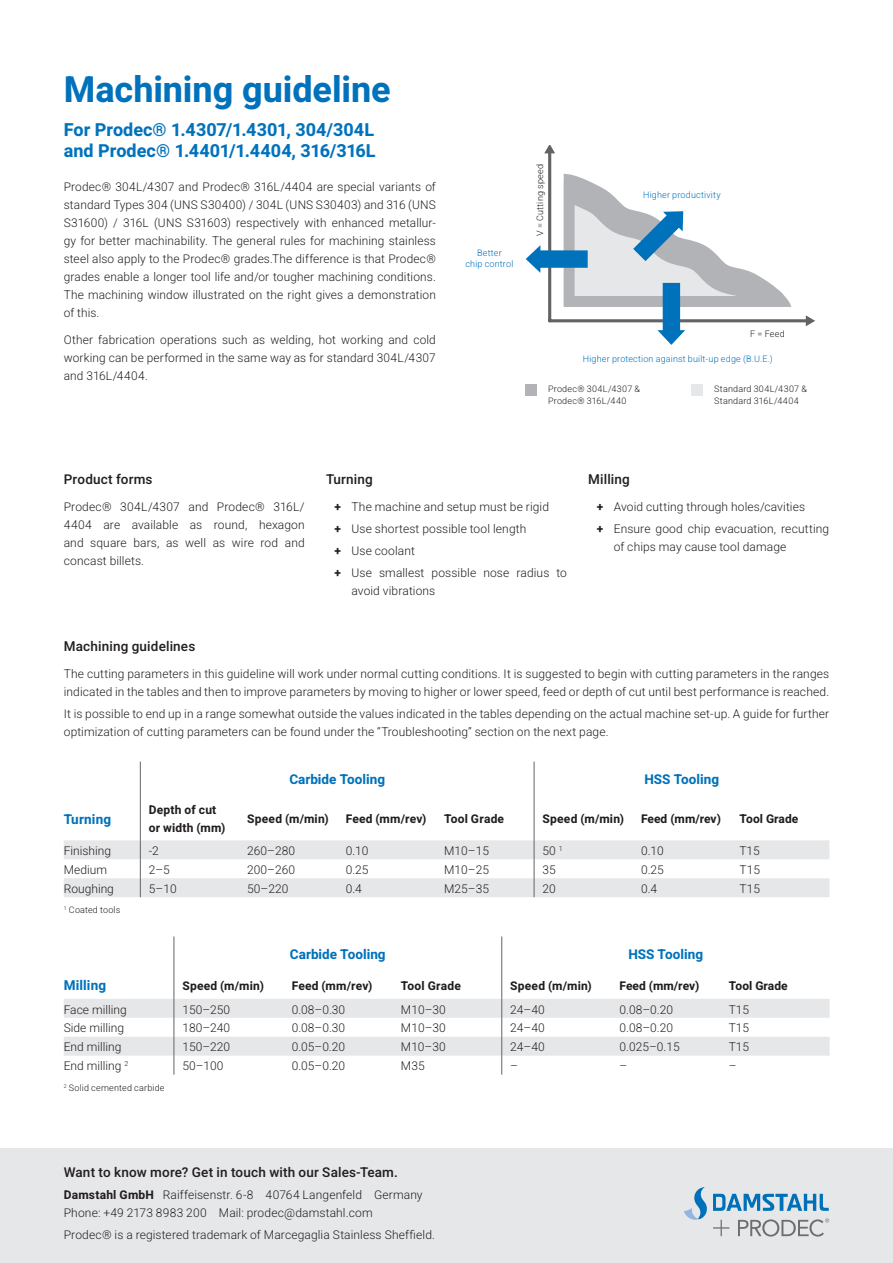
<style>
.page{position:relative;width:893px;height:1263px;background:#fff}
.page>*{position:absolute;margin:0;border:0;box-sizing:border-box;transform-origin:0 0}
.t1{font:700 36px "Heebo";letter-spacing:-.005em;color:#0072bc}
.t2{font:700 18px/21.6px "Heebo";color:#0072bc}
.t3{font:500 13.5px "Heebo";letter-spacing:.01em;color:#231f20}
.t4{font:700 13.5px "Heebo";color:#0072bc}
.t5{font:300 12px/18px "Heebo";letter-spacing:.01em;color:#231f20}
.t6{font:700 12px/18px "Heebo";letter-spacing:.015em;color:#231f20}
.t7{font:300 9px/12px "Heebo";letter-spacing:.025em;color:#231f20}
.t8{font:300 9px/10.8px "Heebo";letter-spacing:.02em;color:#0072bc;text-align:center}
.s1{font-weight:700}
</style>
<div class="page">
<svg style="left:806px;top:318px;width:9px;height:8px"></svg>
<svg style="left:544px;top:145px;width:9px;height:8px"></svg>
<svg style="left:547px;top:149px;width:263px;height:175px"></svg>
<div style="left:525px;top:384px;width:12px;height:12px;background:#b2b3b7"></div>
<div style="left:691px;top:384px;width:12px;height:12px;background:#e6e7e9"></div>
<svg style="left:526px;top:174px;width:265px;height:171px"></svg>
<hr style="left:534px;top:762px;width:1px;height:35px;background:#636366">
<hr style="left:534px;top:797px;width:1px;height:43px;background:#636366">
<hr style="left:140px;top:762px;width:1px;height:35px;background:#636366">
<hr style="left:140px;top:797px;width:1px;height:43px;background:#636366">
<svg style="left:64px;top:840px;width:765px;height:57px"></svg>
<hr style="left:174px;top:936px;width:1px;height:36px;background:#636366">
<hr style="left:501px;top:936px;width:1px;height:36px;background:#636366">
<svg style="left:64px;top:972px;width:766px;height:102px"></svg>
<div style="left:0;top:1148px;width:893px;height:115px;background:#e6e7e9"></div>
<svg style="left:684px;top:1187px;width:145px;height:49px"></svg>
<h1 class="t1" style="left:64px;top:64px;width:328px">Machining guideline</h1>
<h2 class="t2" style="left:64px;top:119px;width:313px">For Prodec® 1.4307/1.4301, 304/304L and Prodec® 1.4401/1.4404, 316/316L</h2>
<p class="t5" style="left:64px;top:178px;width:374px;text-align:justify">Prodec® 304L/4307 and Prodec® 316L/4404 are special variants of standard Types 304 (UNS S30400) / 304L (UNS S30403) and 316 (UNS S31600) / 316L (UNS S31603) respectively with enhanced metallur&shy;gy for better machinability. The general rules for machining stainless steel also apply to the Prodec® grades.The difference is that Prodec® grades enable a longer tool life and/or tougher machining conditions.<br>The machining window illustrated on the right gives a demonstration of this.</p>
<p class="t5" style="left:64px;top:331px;width:374px;text-align:justify">Other fabrication operations such as welding, hot working and cold working can be performed in the same way as for standard 304L/4307 and 316L/4404.</p>
<p class="t8" style="left:465px;top:247px;width:49px">Better<br>chip control</p>
<p class="t7" style="left:534px;top:236px;width:73px;rotate:-90deg">V = Cutting speed</p>
<p class="t8" style="left:643px;top:189px;width:79px">Higher productivity</p>
<p class="t7" style="left:750px;top:328px;width:36px">F = Feed</p>
<p class="t8" style="left:583px;top:354px;width:192px">Higher protection against built-up edge (B.U.E.)</p>
<p class="t7" style="left:548px;top:383px;width:93px">Prodec® 304L/4307 &amp;<br>Prodec® 316L/440</p>
<p class="t7" style="left:714px;top:383px;width:94px">Standard 304L/4307 &amp;<br>Standard 316L/4404</p>
<p class="t3" style="left:64px;top:470px;width:90px">Product forms</p>
<p class="t5" style="left:64px;top:497px;width:242px;text-align:justify">Prodec® 304L/4307 and Prodec® 316L/ 4404 are available as round, hexagon and square bars, as well as wire rod and concast billets.</p>
<p class="t3" style="left:326px;top:470px;width:48px">Turning</p>
<p class="t5" style="left:334px;top:495px;width:234px;line-height:22.2px"><span class="s1">+</span> The machine and setup must be rigid<br><span class="s1">+</span> Use shortest possible tool length<br><span class="s1">+</span> Use coolant<br><span class="s1">+</span> Use smallest possible nose radius to</p>
<p class="t5" style="left:351px;top:582px;width:85px">avoid vibrations</p>
<p class="t3" style="left:588px;top:470px;width:43px">Milling</p>
<p class="t5" style="left:597px;top:495px;width:234px;line-height:22.2px"><span class="s1">+</span> Avoid cutting through holes/cavities<br><span class="s1">+</span> Ensure good chip evacuation, recutting</p>
<p class="t5" style="left:614px;top:537px;width:174px">of chips may cause tool damage</p>
<p class="t3" style="left:64px;top:637px;width:133px">Machining guidelines</p>
<p class="t5" style="left:64px;top:664px;width:767px">The cutting parameters in this guideline will work under normal cutting conditions. It is suggested to begin with cutting parameters in the ranges indicated in the tables and then to improve parameters by moving to higher or lower speed, feed or depth of cut until best performance is reached.</p>
<p class="t5" style="left:64px;top:705px;width:767px">It is possible to end up in a range somewhat outside the values indicated in the tables depending on the actual machine set-up. A guide for further optimization of cutting parameters can be found under the “Troubleshooting” section on the next page.</p>
<p class="t4" style="left:289px;top:770px;width:97px">Carbide Tooling</p>
<p class="t4" style="left:644px;top:770px;width:76px">HSS Tooling</p>
<p class="t4" style="left:64px;top:809px;width:49px">Turning</p>
<p class="t6" style="left:149px;top:800px;width:78px">Depth of cut or width (mm)</p>
<p class="t6" style="left:247px;top:809px;width:83px">Speed (m/min)</p>
<p class="t6" style="left:346px;top:809px;width:82px">Feed (mm/rev)</p>
<p class="t6" style="left:444px;top:809px;width:61px">Tool Grade</p>
<p class="t6" style="left:543px;top:809px;width:83px">Speed (m/min)</p>
<p class="t6" style="left:641px;top:809px;width:81px">Feed (mm/rev)</p>
<p class="t6" style="left:739px;top:809px;width:60px">Tool Grade</p>
<p class="t5" style="left:64px;top:842px;width:49px">Finishing</p>
<p class="t5" style="left:149px;top:842px;width:12px">-2</p>
<p class="t5" style="left:247px;top:842px;width:49px">260–280</p>
<p class="t5" style="left:346px;top:842px;width:24px">0.10</p>
<p class="t5" style="left:444px;top:842px;width:46px">M10–15</p>
<p class="t5" style="left:543px;top:842px;width:22px">50 <sup>1</sup></p>
<p class="t5" style="left:641px;top:842px;width:24px">0.10</p>
<p class="t5" style="left:739px;top:842px;width:22px">T15</p>
<p class="t5" style="left:64px;top:861px;width:45px">Medium</p>
<p class="t5" style="left:149px;top:861px;width:23px">2–5</p>
<p class="t5" style="left:247px;top:861px;width:49px">200–260</p>
<p class="t5" style="left:346px;top:861px;width:24px">0.25</p>
<p class="t5" style="left:444px;top:861px;width:46px">M10–25</p>
<p class="t5" style="left:543px;top:861px;width:15px">35</p>
<p class="t5" style="left:641px;top:861px;width:24px">0.25</p>
<p class="t5" style="left:739px;top:861px;width:22px">T15</p>
<p class="t5" style="left:64px;top:880px;width:52px">Roughing</p>
<p class="t5" style="left:149px;top:880px;width:29px">5–10</p>
<p class="t5" style="left:247px;top:880px;width:43px">50–220</p>
<p class="t5" style="left:346px;top:880px;width:18px">0.4</p>
<p class="t5" style="left:444px;top:880px;width:46px">M25–35</p>
<p class="t5" style="left:543px;top:880px;width:15px">20</p>
<p class="t5" style="left:641px;top:880px;width:18px">0.4</p>
<p class="t5" style="left:739px;top:880px;width:22px">T15</p>
<p class="t7" style="left:64px;top:904px;width:58px"><sup>1</sup> Coated tools</p>
<p class="t4" style="left:290px;top:945px;width:97px">Carbide Tooling</p>
<p class="t4" style="left:628px;top:945px;width:76px">HSS Tooling</p>
<p class="t4" style="left:64px;top:976px;width:44px">Milling</p>
<p class="t6" style="left:182px;top:976px;width:83px">Speed (m/min)</p>
<p class="t6" style="left:292px;top:976px;width:82px">Feed (mm/rev)</p>
<p class="t6" style="left:401px;top:976px;width:61px">Tool Grade</p>
<p class="t6" style="left:510px;top:976px;width:83px">Speed (m/min)</p>
<p class="t6" style="left:619px;top:976px;width:81px">Feed (mm/rev)</p>
<p class="t6" style="left:729px;top:976px;width:60px">Tool Grade</p>
<p class="t5" style="left:64px;top:1000px;width:65px">Face milling</p>
<p class="t5" style="left:182px;top:1000px;width:49px">150–250</p>
<p class="t5" style="left:292px;top:1000px;width:55px">0.08–0.30</p>
<p class="t5" style="left:401px;top:1000px;width:46px">M10–30</p>
<p class="t5" style="left:510px;top:1000px;width:36px">24–40</p>
<p class="t5" style="left:619px;top:1000px;width:55px">0.08–0.20</p>
<p class="t5" style="left:729px;top:1000px;width:22px">T15</p>
<p class="t5" style="left:64px;top:1019px;width:62px">Side milling</p>
<p class="t5" style="left:182px;top:1019px;width:49px">180–240</p>
<p class="t5" style="left:292px;top:1019px;width:55px">0.08–0.30</p>
<p class="t5" style="left:401px;top:1019px;width:46px">M10–30</p>
<p class="t5" style="left:510px;top:1019px;width:36px">24–40</p>
<p class="t5" style="left:619px;top:1019px;width:55px">0.08–0.20</p>
<p class="t5" style="left:729px;top:1019px;width:22px">T15</p>
<p class="t5" style="left:64px;top:1038px;width:59px">End milling</p>
<p class="t5" style="left:182px;top:1038px;width:49px">150–220</p>
<p class="t5" style="left:292px;top:1038px;width:55px">0.05–0.20</p>
<p class="t5" style="left:401px;top:1038px;width:46px">M10–30</p>
<p class="t5" style="left:510px;top:1038px;width:36px">24–40</p>
<p class="t5" style="left:619px;top:1038px;width:62px">0.025–0.15</p>
<p class="t5" style="left:729px;top:1038px;width:22px">T15</p>
<p class="t5" style="left:64px;top:1057px;width:66px">End milling <sup>2</sup></p>
<p class="t5" style="left:182px;top:1057px;width:43px">50–100</p>
<p class="t5" style="left:292px;top:1057px;width:55px">0.05–0.20</p>
<p class="t5" style="left:401px;top:1057px;width:25px">M35</p>
<p class="t5" style="left:510px;top:1057px;width:9px">–</p>
<p class="t5" style="left:619px;top:1057px;width:9px">–</p>
<p class="t5" style="left:729px;top:1057px;width:9px">–</p>
<p class="t7" style="left:64px;top:1082px;width:102px"><sup>2</sup> Solid cemented carbide</p>
<p class="t3" style="left:64px;top:1162px;width:336px">Want to know more? Get in touch with our Sales-Team.</p>
<p class="t5" style="left:64px;top:1185px;width:360px"><span class="s1">Damstahl GmbH</span> Raiffeisenstr. 6-8 40764 Langenfeld Germany<br>Phone: +49 2173 8983 200 Mail: prodec@damstahl.com</p>
<p class="t5" style="left:64px;top:1226px;width:373px">Prodec® is a registered trademark of Marcegaglia Stainless Sheffield.</p>
</div>
